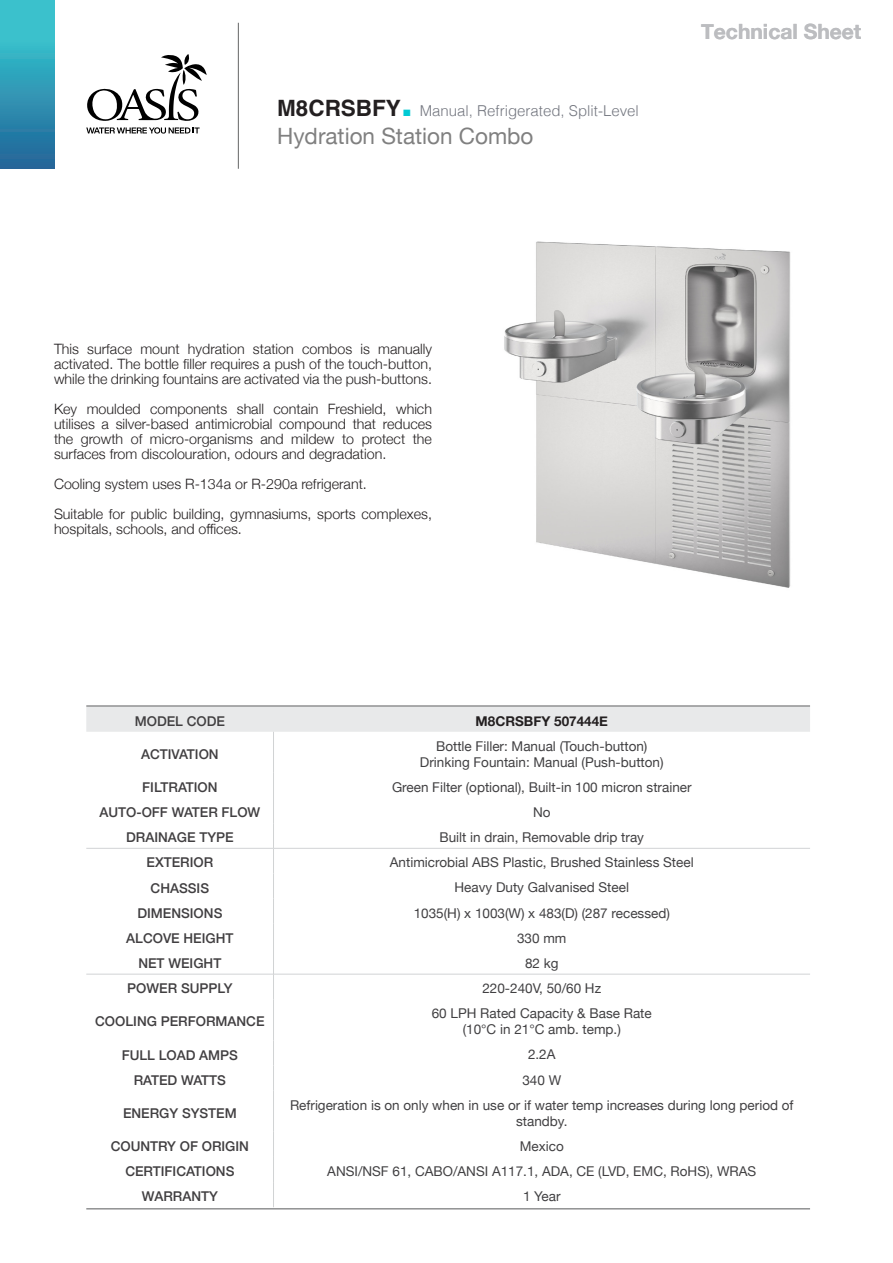
<style>
.page{position:relative;width:893px;height:1263px;background:#fff}
.page>*{position:absolute;margin:0;border:0;box-sizing:border-box;transform-origin:0 0}
.t1{font:22.5px "Helvetica Neue";color:#808080}
.t2{font:700 22.5px "Helvetica";color:#231f20}
.t3{font:700 21px "Helvetica Neue";color:#bcbdc0}
.t4{font:300 15px "Helvetica";color:#747780}
.t5{font:300 14.25px/15px "Helvetica Neue";color:#231f20;text-align:justify}
.t6{font:13.5px/16.2px "Helvetica Neue";color:#414042;text-align:center}
.t7{font:500 13.5px "Helvetica Neue";color:#413f41}
.t8{font:700 13.5px "Helvetica Neue";color:#231f20}
.s1{font-size:45px;color:#00cad4}
</style>
<div class="page">
<svg style="left:87px;top:54px;width:120px;height:67px"></svg>
<svg style="left:86px;top:127px;width:114px;height:7px"></svg>
<div style="left:0;top:0;width:55px;height:169px;background:linear-gradient(to bottom,#3ed1d5,#269)"></div>
<hr style="left:238px;top:23px;width:1px;height:146px;background:#656666">
<img style="left:504px;top:241px;width:287px;height:347px">
<div style="left:86px;top:707px;width:724px;height:25px;background:#e8e9ea"></div>
<hr style="left:86px;top:848px;width:187px;height:1px;background:#d1d3d5">
<hr style="left:274px;top:848px;width:536px;height:1px;background:#d1d3d5">
<hr style="left:86px;top:974px;width:187px;height:1px;background:#d1d3d5">
<hr style="left:274px;top:974px;width:536px;height:1px;background:#d1d3d5">
<hr style="left:273px;top:732px;width:1px;height:41px;background:#d1d3d4">
<svg style="left:273px;top:773px;width:1px;height:226px"></svg>
<hr style="left:273px;top:999px;width:1px;height:41px;background:#d1d3d4">
<svg style="left:273px;top:1040px;width:1px;height:51px"></svg>
<hr style="left:273px;top:1091px;width:1px;height:41px;background:#d1d3d4">
<svg style="left:273px;top:1132px;width:1px;height:75px"></svg>
<hr style="left:86px;top:1208px;width:724px;height:1px;background:#58595b">
<hr style="left:86px;top:706px;width:724px;height:1px;background:#58595b">
<p class="t2" style="left:277px;top:94px;width:138px">M8CRSBFY<span class="s1">.</span></p>
<p class="t4" style="left:420px;top:97px;width:221px">Manual, Refrigerated, Split-Level</p>
<p class="t1" style="left:277px;top:120px;width:258px">Hydration Station Combo</p>
<h2 class="t3" style="left:701px;top:15px;width:162px">Technical Sheet</h2>
<p class="t5" style="left:54px;top:340px;width:380px">This surface mount hydration station combos is manually activated. The bottle filler requires a push of the touch-button, while the drinking fountains are activated via the push-buttons.</p>
<p class="t5" style="left:54px;top:400px;width:380px">Key moulded components shall contain Freshield, which utilises a silver-based antimicrobial compound that reduces the growth of micro-organisms and mildew to protect the surfaces from discolouration, odours and degradation.</p>
<p class="t5" style="left:54px;top:475px;width:314px">Cooling system uses R-134a or R-290a refrigerant.</p>
<p class="t5" style="left:54px;top:505px;width:380px">Suitable for public building, gymnasiums, sports complexes, hospitals, schools, and offices.</p>
<p class="t7" style="left:135px;top:710px;width:92px">MODEL CODE</p>
<p class="t8" style="left:476px;top:710px;width:134px">M8CRSBFY 507444E</p>
<p class="t7" style="left:141px;top:743px;width:79px">ACTIVATION</p>
<p class="t6" style="left:436px;top:738px;width:213px">Bottle Filler: Manual (Touch-button)</p>
<p class="t6" style="left:420px;top:755px;width:245px">Drinking Fountain: Manual (Push-button)</p>
<p class="t7" style="left:142px;top:776px;width:77px">FILTRATION</p>
<p class="t6" style="left:392px;top:780px;width:301px">Green Filter (optional), Built-in 100 micron strainer</p>
<p class="t7" style="left:99px;top:801px;width:162px">AUTO-OFF WATER FLOW</p>
<p class="t6" style="left:533px;top:805px;width:19px">No</p>
<p class="t7" style="left:126px;top:827px;width:109px">DRAINAGE TYPE</p>
<p class="t6" style="left:439px;top:830px;width:206px">Built in drain, Removable drip tray</p>
<p class="t7" style="left:146px;top:852px;width:68px">EXTERIOR</p>
<p class="t6" style="left:390px;top:855px;width:305px">Antimicrobial ABS Plastic, Brushed Stainless Steel</p>
<p class="t7" style="left:151px;top:877px;width:60px">CHASSIS</p>
<p class="t6" style="left:454px;top:880px;width:176px">Heavy Duty Galvanised Steel</p>
<p class="t7" style="left:137px;top:902px;width:87px">DIMENSIONS</p>
<p class="t6" style="left:414px;top:905px;width:258px">1035(H) x 1003(W) x 483(D) (287 recessed)</p>
<p class="t7" style="left:126px;top:927px;width:109px">ALCOVE HEIGHT</p>
<p class="t6" style="left:517px;top:931px;width:51px">330 mm</p>
<p class="t7" style="left:138px;top:952px;width:85px">NET WEIGHT</p>
<p class="t6" style="left:525px;top:956px;width:35px">82 kg</p>
<p class="t7" style="left:127px;top:978px;width:107px">POWER SUPPLY</p>
<p class="t6" style="left:482px;top:981px;width:120px">220-240V, 50/60 Hz</p>
<p class="t7" style="left:95px;top:1011px;width:171px">COOLING PERFORMANCE</p>
<p class="t6" style="left:432px;top:1006px;width:222px">60 LPH Rated Capacity &amp; Base Rate</p>
<p class="t6" style="left:463px;top:1022px;width:160px">(10°C in 21°C amb. temp.)</p>
<p class="t7" style="left:122px;top:1044px;width:118px">FULL LOAD AMPS</p>
<p class="t6" style="left:528px;top:1047px;width:29px">2.2A</p>
<p class="t7" style="left:134px;top:1069px;width:94px">RATED WATTS</p>
<p class="t6" style="left:522px;top:1072px;width:40px">340 W</p>
<p class="t7" style="left:123px;top:1102px;width:115px">ENERGY SYSTEM</p>
<p class="t6" style="left:290px;top:1097px;width:505px">Refrigeration is on only when in use or if water temp increases during long period of standby.</p>
<p class="t7" style="left:111px;top:1135px;width:140px">COUNTRY OF ORIGIN</p>
<p class="t6" style="left:520px;top:1138px;width:45px">Mexico</p>
<p class="t7" style="left:125px;top:1160px;width:111px">CERTIFICATIONS</p>
<p class="t6" style="left:327px;top:1164px;width:431px">ANSI/NSF 61, CABO/ANSI A117.1, ADA, CE (LVD, EMC, RoHS), WRAS</p>
<p class="t7" style="left:142px;top:1185px;width:77px">WARRANTY</p>
<p class="t6" style="left:523px;top:1189px;width:39px">1 Year</p>
</div>
